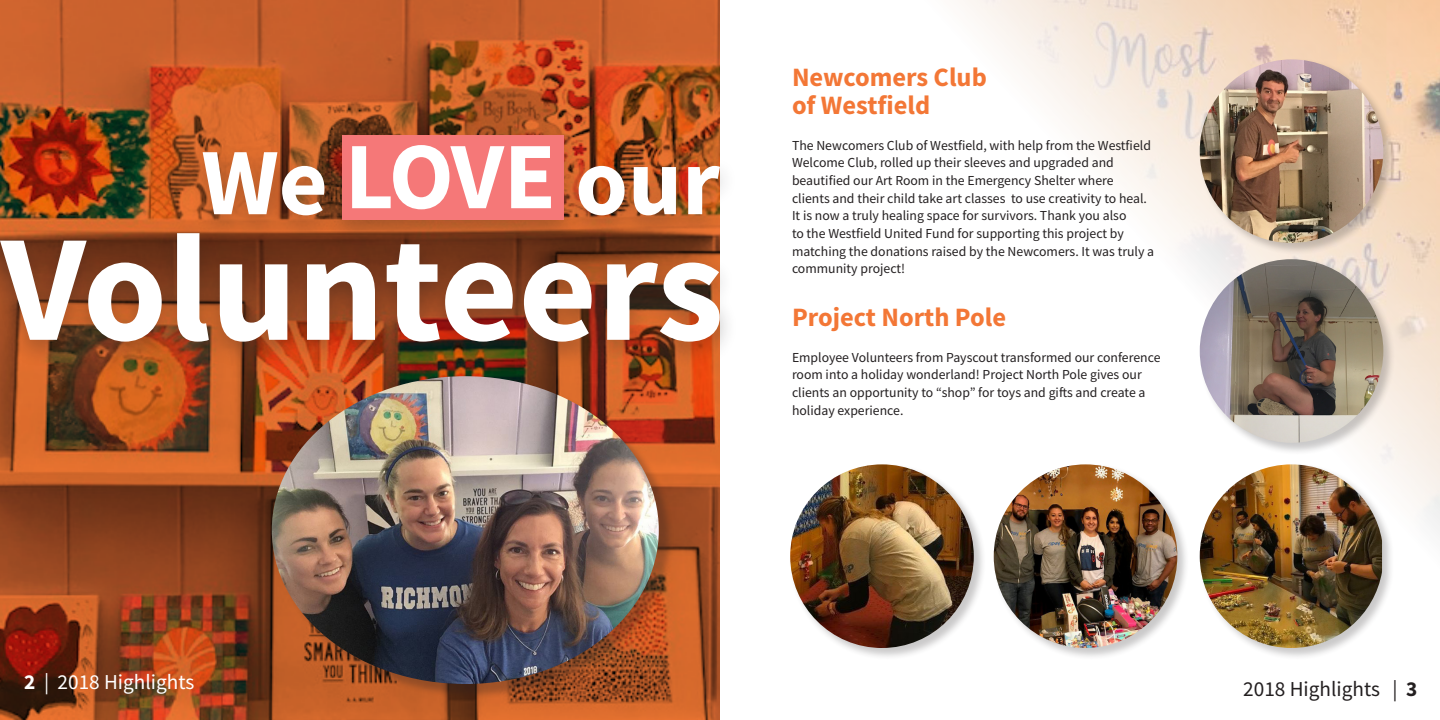
<style>
.page{position:relative;width:1440px;height:720px;background:#fff}
.page>*{position:absolute;margin:0;border:0;box-sizing:border-box;transform-origin:0 0}
.t1{font:700 26.5px "Source Sans Pro";color:#f37736}
.t2{font:21.25px "Source Sans Pro";color:#fff}
.t3{font:21.25px "Source Sans Pro";color:#231f20}
.t4{font:13.75px/17.6px "Source Sans Pro";color:#231f20}
.s1{font-weight:700}
</style>
<div class="page">
<img style="left:963px;top:0;width:477px;height:532px">
<img style="left:0;top:0;width:720px;height:720px">
<div style="left:0;top:223px;width:738px;height:146px;background:#231f20;opacity:.28"></div>
<svg style="left:0;top:233px;width:720px;height:109px"></svg>
<div style="left:323px;top:125px;width:259px;height:122px;background:#231f20;opacity:.28"></div>
<div style="left:342px;top:135px;width:221px;height:84px;background:#f57878"></div>
<svg style="left:352px;top:145px;width:199px;height:64px"></svg>
<div style="left:185px;top:142px;width:158px;height:100px;background:#231f20;opacity:.28"></div>
<svg style="left:203px;top:152px;width:121px;height:63px"></svg>
<div style="left:560px;top:156px;width:177px;height:87px;background:#231f20;opacity:.28"></div>
<img style="left:579px;top:166px;width:141px;height:49px">
<div style="left:1198px;top:58px;width:198px;height:197px;background:#231f20;opacity:.24"></div>
<img style="left:1200px;top:59px;width:183px;height:184px;border-radius:92px">
<div style="left:1198px;top:258px;width:198px;height:197px;background:#231f20;opacity:.24"></div>
<img style="left:1200px;top:259px;width:183px;height:184px;border-radius:92px">
<div style="left:789px;top:463px;width:197px;height:197px;background:#231f20;opacity:.24"></div>
<img style="left:790px;top:464px;width:184px;height:184px;border-radius:92px">
<div style="left:274px;top:378px;width:400px;height:321px;background:#231f20;opacity:.28"></div>
<img style="left:272px;top:376px;width:387px;height:308px">
<div style="left:992px;top:463px;width:198px;height:197px;background:#231f20;opacity:.24"></div>
<img style="left:994px;top:464px;width:183px;height:184px;border-radius:92px">
<div style="left:1198px;top:463px;width:197px;height:197px;background:#231f20;opacity:.24"></div>
<img style="left:1200px;top:464px;width:182px;height:184px">
<p class="t1" style="left:792px;top:59px;width:196px">Newcomers Club</p>
<p class="t1" style="left:792px;top:88px;width:140px">of Westfield</p>
<p class="t4" style="left:792px;top:136px;width:364px">The Newcomers Club of Westfield, with help from the Westfield Welcome Club, rolled up their sleeves and upgraded and beautified our Art Room in the Emergency Shelter where clients and their child take art classes to use creativity to heal.<br>It is now a truly healing space for survivors. Thank you also<br>to the Westfield United Fund for supporting this project by matching the donations raised by the Newcomers. It was truly a community project!</p>
<p class="t1" style="left:792px;top:300px;width:216px">Project North Pole</p>
<p class="t4" style="left:792px;top:348px;width:370px">Employee Volunteers from Payscout transformed our conference room into a holiday wonderland! Project North Pole gives our clients an opportunity to “shop” for toys and gifts and create a holiday experience.</p>
<p class="t2" style="left:24px;top:669px;width:171px"><span class="s1">2</span> | 2018 Highlights</p>
<p class="t3" style="left:1243px;top:675px;width:176px">2018 Highlights | <span class="s1">3</span></p>
</div>
